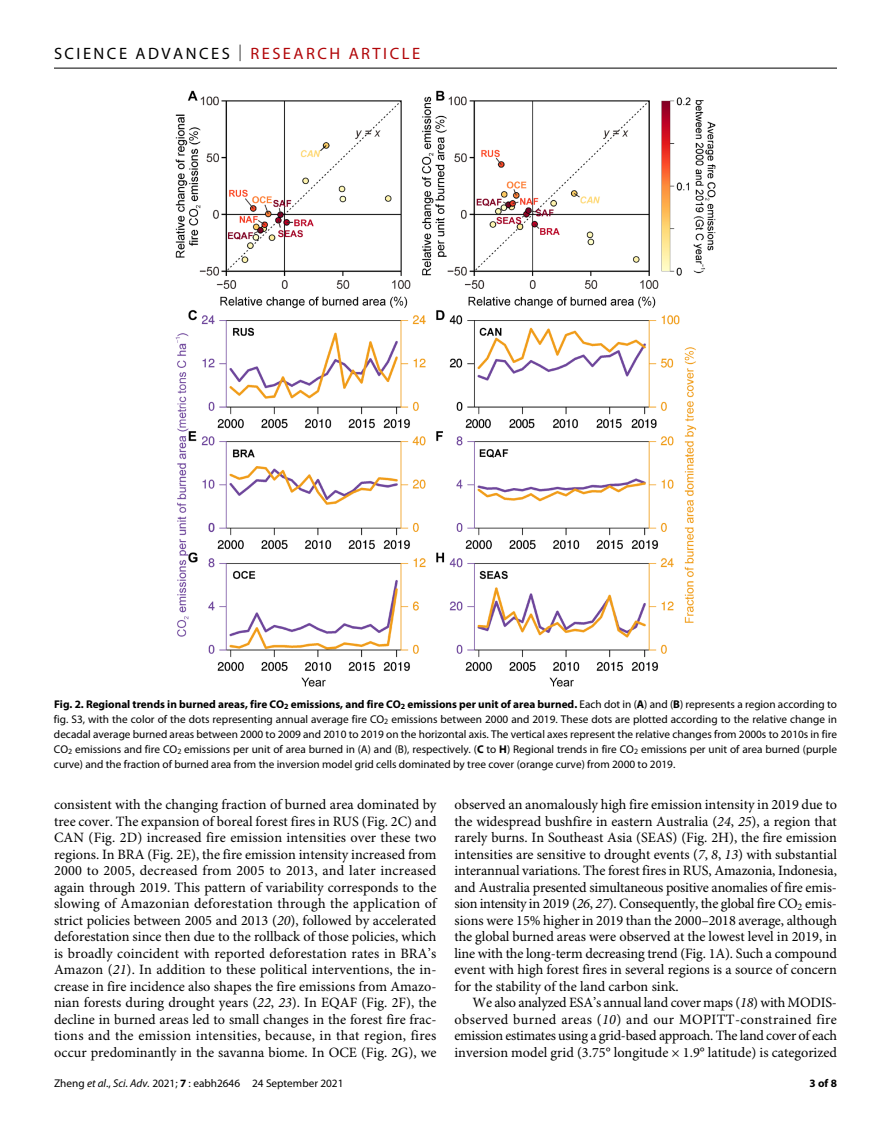
<style>
.page{position:relative;width:891px;height:1134px;background:#fff}
.page>*{position:absolute;margin:0;border:0;box-sizing:border-box;transform-origin:0 0}
.t1{font:16.5px "Myriad Pro";letter-spacing:.15em;color:#000}
.t2{font:14.25px/16.5px "Minion Pro";color:#000;text-align:justify}
.t3{font:11.25px/15px "Myriad Pro";color:#000;text-align:justify}
.t4{font:700 11.25px "Myriad Pro";color:#000}
.s1{font-weight:300}
.s2{color:#b10508}
.s3{font-weight:700}
.s4{font-style:italic}
</style>
<div class="page">
<hr style="left:54px;top:68px;width:783px;height:1px;background:#000">
<img style="left:176px;top:90px;width:539px;height:596px">
<p class="t1" style="left:54px;top:40px;width:368px">SCIENCE ADVANCES <span class="s1">|</span> <span class="s2">RESEARCH ARTICLE</span></p>
<p class="t3" style="left:54px;top:696px;width:785px"><span class="s3">Fig. 2. Regional trends in burned areas, fire CO</span><sub>2</sub> <span class="s3">emissions, and fire CO</span><sub>2</sub> <span class="s3">emissions per unit of area burned.</span> Each dot in (<span class="s3">A</span>) and (<span class="s3">B</span>) represents a region according to fig. S3, with the color of the dots representing annual average fire CO<sub>2</sub> emissions between 2000 and 2019. These dots are plotted according to the relative change in decadal average burned areas between 2000 to 2009 and 2010 to 2019 on the horizontal axis. The vertical axes represent the relative changes from 2000s to 2010s in fire CO<sub>2</sub> emissions and fire CO<sub>2</sub> emissions per unit of area burned in (A) and (B), respectively. (<span class="s3">C</span> to <span class="s3">H</span>) Regional trends in fire CO<sub>2</sub> emissions per unit of area burned (purple curve) and the fraction of burned area from the inversion model grid cells dominated by tree cover (orange curve) from 2000 to 2019.</p>
<p class="t2" style="left:54px;top:798px;width:384px">consistent with the changing fraction of burned area dominated by tree cover. The expansion of boreal forest fires in RUS (Fig. 2C) and CAN (Fig. 2D) increased fire emission intensities over these two regions. In BRA (Fig. 2E), the fire emission intensity increased from 2000 to 2005, decreased from 2005 to 2013, and later increased again through 2019. This pattern of variability corresponds to the slowing of Amazonian deforestation through the application of strict policies between 2005 and 2013 (<span class="s4">20</span>), followed by accelerated deforestation since then due to the rollback of those policies, which is broadly coincident with reported deforestation rates in BRA’s Amazon (<span class="s4">21</span>). In addition to these political interventions, the in&shy;crease in fire incidence also shapes the fire emissions from Amazo&shy;nian forests during drought years (<span class="s4">22</span>, <span class="s4">23</span>). In EQAF (Fig. 2F), the decline in burned areas led to small changes in the forest fire frac&shy;tions and the emission intensities, because, in that region, fires occur predominantly in the savanna biome. In OCE (Fig. 2G), we</p>
<p class="t2" style="left:454px;top:798px;width:384px">observed an anomalously high fire emission intensity in 2019 due to the widespread bushfire in eastern Australia (<span class="s4">24</span>, <span class="s4">25</span>), a region that rarely burns. In Southeast Asia (SEAS) (Fig. 2H), the fire emission intensities are sensitive to drought events (<span class="s4">7</span>, <span class="s4">8</span>, <span class="s4">13</span>) with substantial interannual variations. The forest fires in RUS, Amazonia, Indonesia, and Australia presented simultaneous positive anomalies of fire emis&shy;sion intensity in 2019 (<span class="s4">26</span>, <span class="s4">27</span>). Consequently, the global fire CO<sub>2</sub> emis&shy;sions were 15% higher in 2019 than the 2000–2018 average, although the global burned areas were observed at the lowest level in 2019, in line with the long-term decreasing trend (Fig. 1A). Such a compound event with high forest fires in several regions is a source of concern for the stability of the land carbon sink.</p>
<p class="t2" style="left:455px;top:996px;width:384px;text-indent:18px">We also analyzed ESA’s annual land cover maps (<span class="s4">18</span>) with MODIS&shy;observed burned areas (<span class="s4">10</span>) and our MOPITT-constrained fire emission estimates using a grid-based approach. The land cover of each inversion model grid (3.75° longitude × 1.9° latitude) is categorized</p>
<p class="t3" style="left:54px;top:1076px;width:291px">Zheng <span class="s4">et al</span>., <span class="s4">Sci. Adv.</span> 2021; <span class="s3">7</span> : eabh2646 24 September 2021</p>
<p class="t4" style="left:810px;top:1074px;width:29px">3 of 8</p>
</div>
